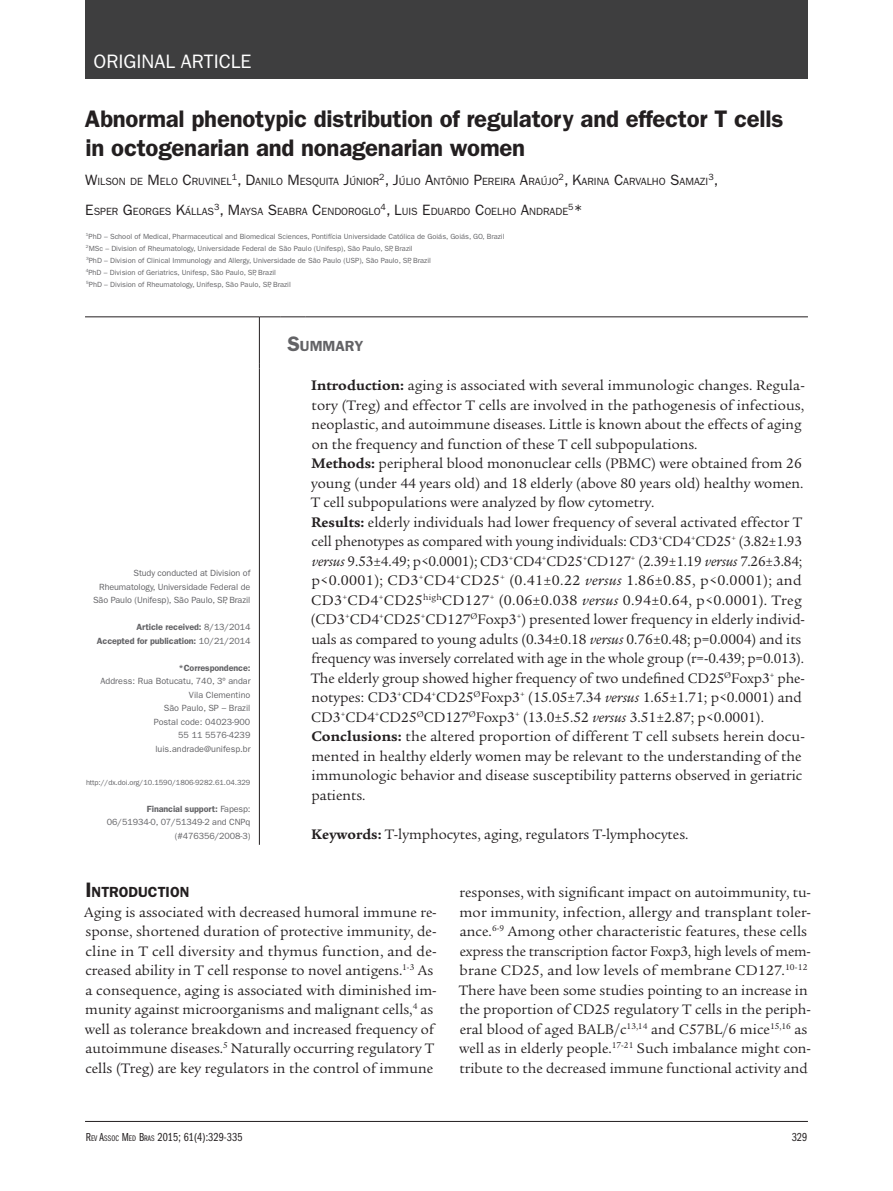
<style>
.page{position:relative;width:893px;height:1191px;background:#fff}
.page>*{position:absolute;margin:0;border:0;box-sizing:border-box;transform-origin:0 0}
.Seção_tit{font:600 24px/29.2px "ITC Franklin Gothic Std";letter-spacing:-.01em;color:#231f20}
.Seção{font:19.5px "ITC Franklin Gothic Std";color:#fff}
.Texto_s_recuo{font:15px/19.5px "Legacy Serif Std";color:#231f20}
.Tit1{font:600 14.7px "ITC Franklin Gothic Std";color:#231f20}
.t1{font:600 14.7px "ITC Franklin Gothic Std";color:#636366}
.Cabeço_rodapé{font:12px "ITC Franklin Gothic Std Bk Cp";letter-spacing:.01em;color:#231f20}
.Seção_créditos{font:10.5px "ITC Franklin Gothic Std";color:#231f20}
.t2{font:9px/13.5px "ITC Franklin Gothic Std";letter-spacing:-.01em;color:#636366;text-align:right}
.t3{font:600 9px "ITC Franklin Gothic Std";letter-spacing:-.01em;color:#636366}
.Seção_créditos-2{font:9px "ITC Franklin Gothic Std";color:#231f20}
.Seção_titulação{font:7.5px "ITC Franklin Gothic Std";color:#636366}
.DOI{font:7.5px "ITC Franklin Gothic Std";letter-spacing:-.01em;color:#636366}
.s1{font-size:15px}
.s2{font-weight:400}
.s3{font-weight:600}
.s4{font-size:21px}
.s5{font-weight:700}
.s6{font-style:italic}
.s7{font-size:8.4px}
</style>
<div class="page">
<hr style="left:85px;top:78px;width:723px;height:1px;background:#231f20">
<hr style="left:85px;top:1121px;width:723px;height:1px;background:#231f20">
<div style="left:85px;top:0;width:723px;height:78px;background:#3e3e3f"></div>
<hr style="left:259px;top:317px;width:1px;height:47px;background:#231f20">
<hr style="left:259px;top:368px;width:1px;height:477px;background:#231f20">
<hr style="left:85px;top:316px;width:174px;height:1px;background:#231f20">
<svg style="left:259px;top:316px;width:46px;height:1px"></svg>
<hr style="left:305px;top:316px;width:503px;height:1px;background:#231f20">
<p class="Seção" style="left:94px;top:50px;width:159px">ORIGINAL ARTICLE</p>
<p class="Seção_tit" style="left:85px;top:104px;width:700px">Abnormal phenotypic distribution of regulatory and effector T cells in octogenarian and nonagenarian women</p>
<p class="Seção_créditos" style="left:85px;top:176px;width:625px"><span class="s1">W</span>ILSON DE <span class="s1">M</span> ELO <span class="s1">C</span>RUVINEL<sup>1</sup><span class="s1">, D</span>ANILO <span class="s1">M</span> ESQUITA <span class="s1">J</span>ÚNIOR<sup>2</sup><span class="s1">, J</span>ÚLIO <span class="s1">A</span>NTÔNIO <span class="s1">P</span>EREIRA <span class="s1">A</span>RAÚJO<sup>2</sup><span class="s1">, K</span>ARINA <span class="s1">C</span>ARVALHO <span class="s1">S</span>AMAZI</p>
<p class="Seção_créditos-2" style="left:708px;top:172px;width:11px">3<span class="s1">,</span></p>
<p class="Seção_créditos" style="left:85px;top:205px;width:484px"><span class="s1">E</span>SPER <span class="s1">G</span>EORGES <span class="s1">K</span>ÁLLAS<sup>3</sup><span class="s1">, M</span>AYSA <span class="s1">S</span>EAB RA <span class="s1">C</span>ENDOROGLO<sup>4</sup><span class="s1">, L</span>UIS <span class="s1">E</span>DUARDO <span class="s1">C</span>OELHO <span class="s1">A</span>NDRADE</p>
<p class="Seção_créditos-2" style="left:568px;top:201px;width:16px">5<span class="s1">*</span></p>
<p class="Seção_titulação" style="left:86px;top:232px;width:420px"><sup>1</sup>PhD – School of Medical, Pharmaceutical and Biomedical Sciences, Pontifícia Universidade Católica de Goiás, Goiás, GO, Brazil</p>
<p class="Seção_titulação" style="left:86px;top:244px;width:328px"><sup>2</sup>MSc – Division of Rheumatology, Universidade Federal de São Paulo (Unifesp), São Paulo, SP, Brazil</p>
<p class="Seção_titulação" style="left:86px;top:256px;width:346px"><sup>3</sup>PhD – Division of Clinical Immunology and Allergy, Universidade de São Paulo (USP), São Paulo, SP, Brazil</p>
<p class="Seção_titulação" style="left:86px;top:268px;width:192px"><sup>4</sup>PhD – Division of Geriatrics, Unifesp, São Paulo, SP, Brazil</p>
<p class="Seção_titulação" style="left:86px;top:280px;width:206px"><sup>5</sup>PhD – Division of Rheumatology, Unifesp, São Paulo, SP, Brazil</p>
<p class="t2" style="left:93px;top:566px;width:159px">Study conducted at Division of<br>Rheumatology, Universidade Federal de<br>São Paulo (Unifesp), São Paulo, SP, Brazil</p>
<p class="t3" style="left:136px;top:622px;width:116px">Article received: <span class="s2">8/13/2014</span></p>
<p class="t3" style="left:97px;top:635px;width:155px">Accepted for publication: <span class="s2">10/21/2014</span></p>
<p class="t3" style="left:178px;top:662px;width:74px">*Correspondence:</p>
<p class="t2" style="left:101px;top:674px;width:152px">Address: Rua Botucatu, 740, 3º andar</p>
<p class="t2" style="left:189px;top:688px;width:63px">Vila Clementino</p>
<p class="t2" style="left:164px;top:701px;width:88px">São Paulo, SP – Brazil</p>
<p class="t2" style="left:154px;top:715px;width:98px">Postal code: 04023-900</p>
<p class="t2" style="left:178px;top:728px;width:74px">55 11 5576-4239</p>
<p class="t2" style="left:155px;top:742px;width:97px">luis.andrade@unifesp.br</p>
<p class="DOI" style="left:86px;top:778px;width:166px">http://dx.doi.org/10.1590/1806-9282.61.04.329</p>
<p class="t2" style="left:107px;top:802px;width:145px"><span class="s3">Financial support:</span> Fapesp:<br>06/51934-0, 07/51349-2 and CNPq (#476356/2008-3)</p>
<p class="t1" style="left:287px;top:337px;width:77px"><span class="s4">S</span>UMMARY</p>
<p class="Texto_s_recuo" style="left:311px;top:376px;width:495px"><span class="s5">Introduction:</span> aging is associated with several immunologic changes. Regula&shy;tory (Treg) and effector T cells are involved in the pathogenesis of infectious, neoplastic, and autoimmune diseases. Little is known about the effects of aging on the frequency and function of these T cell subpopulations.</p>
<p class="Texto_s_recuo" style="left:311px;top:454px;width:494px;text-align:justify"><span class="s5">Methods:</span> peripheral blood mononuclear cells (PBMC) were obtained from 26 young (under 44 years old) and 18 elderly (above 80 years old) healthy women.<br>T cell subpopulations were analyzed by flow cytometry.</p>
<p class="Texto_s_recuo" style="left:311px;top:512px;width:496px"><span class="s5">Results:</span> elderly individuals had lower frequency of several activated effector T cell phenotypes as compared with young individuals: CD3<sup>+</sup>CD4<sup>+</sup>CD25<sup>+</sup> (3.82±1.93 <span class="s6">versus</span> 9.53±4.49; p&lt;0.0001); CD3<sup>+</sup>CD4<sup>+</sup>CD25<sup>+</sup>CD127<sup>+</sup> (2.39±1.19 <span class="s6">versus</span> 7.26±3.84; p&lt;0.0001); CD3<sup>+</sup>CD4<sup>+</sup>CD25<sup>+</sup> (0.41±0.22 <span class="s6">versus</span> 1.86±0.85, p&lt;0.0001); and CD3<sup>+</sup>CD4<sup>+</sup>CD25<sup>high</sup>CD127<sup>+</sup> (0.06±0.038 <span class="s6">versus</span> 0.94±0.64, p&lt;0.0001). Treg (CD3<sup>+</sup>CD4<sup>+</sup>CD25<sup>+</sup>CD127<sup>Ø</sup>Foxp3<sup>+</sup>) presented lower frequency in elderly individ&shy;uals as compared to young adults (0.34±0.18 <span class="s6">versus</span> 0.76±0.48; p=0.0004) and its frequency was inversely correlated with age in the whole group (r=-0.439; p=0.013).<br>The elderly group showed higher frequency of two undefined CD25<sup>Ø</sup>Foxp3<sup>+</sup> phe&shy;notypes: CD3<sup>+</sup>CD4<sup>+</sup>CD25<sup>Ø</sup>Foxp3<sup>+</sup> (15.05±7.34 <span class="s6">versus</span> 1.65±1.71; p&lt;0.0001) and CD3<sup>+</sup>CD4<sup>+</sup>CD25<sup>Ø</sup>CD127<sup>Ø</sup>Foxp3<sup>+</sup> (13.0±5.52 <span class="s6">versus</span> 3.51±2.87; p&lt;0.0001).</p>
<p class="Texto_s_recuo" style="left:311px;top:727px;width:495px"><span class="s5">Conclusions:</span> the altered proportion of different T cell subsets herein docu&shy;mented in healthy elderly women may be relevant to the understanding of the immunologic behavior and disease susceptibility patterns observed in geriatric patients.</p>
<p class="Texto_s_recuo" style="left:311px;top:824px;width:379px"><span class="s5">Keywords:</span> T-lymphocytes, aging, regulators T-lymphocytes.</p>
<p class="Tit1" style="left:85px;top:883px;width:106px"><span class="s4">I</span> NTRODUCTION</p>
<p class="Texto_s_recuo" style="left:84px;top:902px;width:354px">Aging is associated with decreased humoral immune re&shy;sponse, shortened duration of protective immunity, de&shy;cline in T cell diversity and thymus function, and de&shy;creased ability in T cell response to novel antigens.<sup>1-3</sup> As a consequence, aging is associated with diminished im&shy;munity against microorganisms and malignant cells,<sup>4</sup> as well as tolerance breakdown and increased frequency of autoimmune diseases.<sup>5</sup> Naturally occurring regulatory T cells (Treg) are key regulators in the control of immune</p>
<p class="Texto_s_recuo" style="left:459px;top:883px;width:354px">responses, with significant impact on autoimmunity, tu&shy;mor immunity, infection, allergy and transplant toler&shy;ance.<sup>6-9</sup> Among other characteristic features, these cells express the transcription factor Foxp3, high levels of mem&shy;brane CD25, and low levels of membrane CD127.<sup>10-12<br></sup>There have been some studies pointing to an increase in the proportion of CD25 regulatory T cells in the periph&shy;eral blood of aged BALB/c<sup>13,14</sup> and C57BL/6 mice<sup>15,16</sup> as well as in elderly people.<sup>17-21</sup> Such imbalance might con&shy;tribute to the decreased immune functional activity and</p>
<p class="Cabeço_rodapé" style="left:86px;top:1130px;width:158px">R<span class="s7">EV</span> A<span class="s7">SSOC</span> M <span class="s7">ED</span> B<span class="s7">RAS</span> 2015; 61(4):329-335</p>
<p class="Cabeço_rodapé" style="left:792px;top:1130px;width:17px">329</p>
</div>
